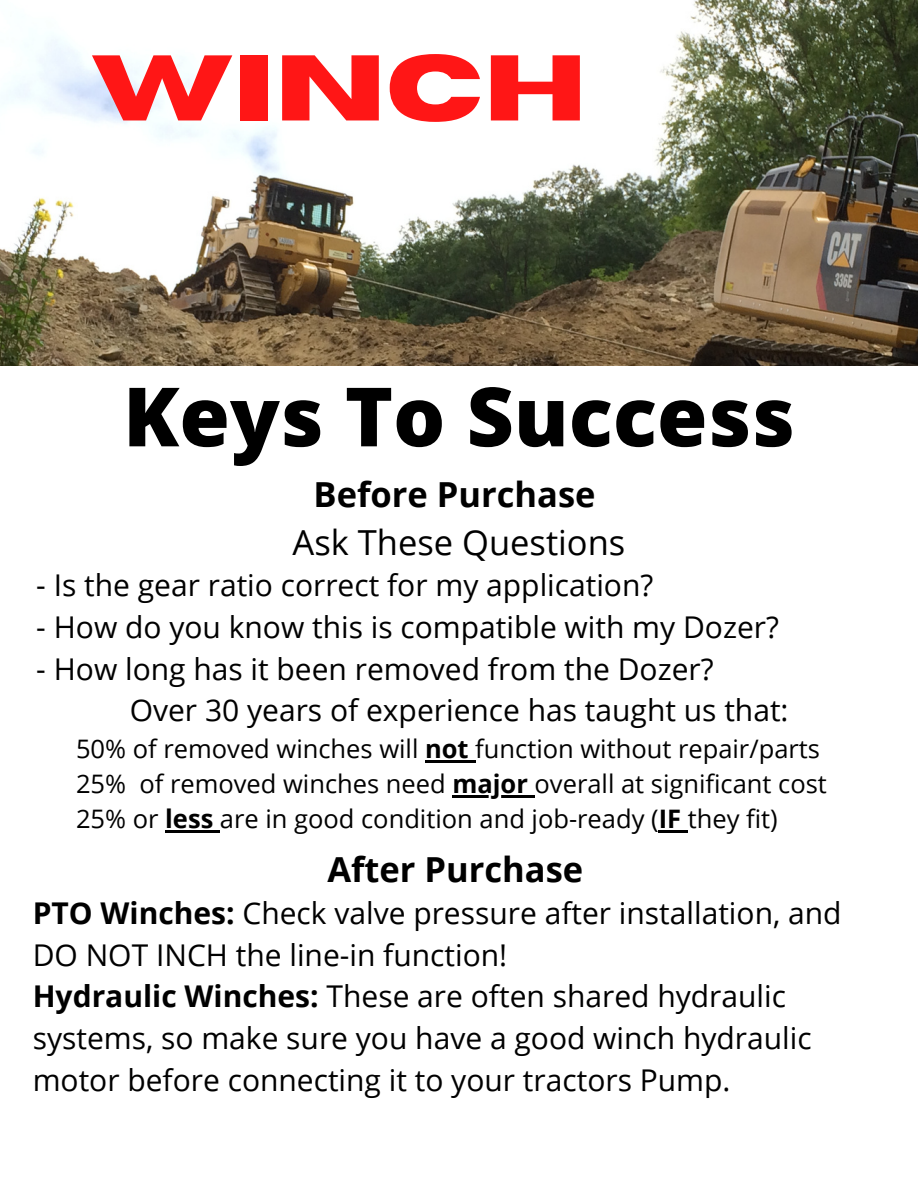
<style>
.page{position:relative;width:918px;height:1188px;background:#fff}
.page>*{position:absolute;margin:0;border:0;box-sizing:border-box;transform-origin:0 0}
.t1{font:700 93px "Horizon";color:#ff1616}
.t2{font:800 81.9px "Open Sans";color:#000}
.t3{font:700 34.5px "Open Sans";color:#000}
.t4{font:34.5px "Open Sans";color:#000}
.t5{font:30px/41.7px "Open Sans";color:#000}
.t6{font:25.5px "Open Sans";color:#000}
.s1{font-weight:700}
</style>
<div class="page">
<img style="left:0;top:0;width:918px;height:366px">
<hr style="left:425px;top:761px;width:50px;height:2px;background:#000">
<hr style="left:452px;top:795px;width:83px;height:3px;background:#000">
<hr style="left:165px;top:830px;width:55px;height:3px;background:#000">
<hr style="left:659px;top:830px;width:29px;height:3px;background:#000">
<p class="t1" style="left:91px;top:43px;width:497px">WINCH</p>
<p class="t2" style="left:123px;top:359px;width:673px">Keys To Success</p>
<p class="t3" style="left:314px;top:471px;width:283px">Before Purchase</p>
<p class="t4" style="left:293px;top:518px;width:334px">Ask These Questions</p>
<p class="t5" style="left:36px;top:564px;width:619px">- Is the gear ratio correct for my application?</p>
<p class="t5" style="left:36px;top:605px;width:744px">- How do you know this is compatible with my Dozer?</p>
<p class="t5" style="left:36px;top:647px;width:679px">- How long has it been removed from the Dozer?</p>
<p class="t5" style="left:130px;top:689px;width:660px">Over 30 years of experience has taught us that:</p>
<p class="t6" style="left:76px;top:731px;width:746px">50% of removed winches will <span class="s1">not</span> function without repair/parts</p>
<p class="t6" style="left:76px;top:766px;width:752px">25% of removed winches need <span class="s1">major</span> overall at significant cost</p>
<p class="t6" style="left:76px;top:801px;width:703px">25% or <span class="s1">less</span> are in good condition and job-ready (<span class="s1">IF</span> they fit)</p>
<p class="t3" style="left:327px;top:846px;width:257px">After Purchase</p>
<p class="t5" style="left:33px;top:892px;width:810px"><span class="s1">PTO Winches:</span> Check valve pressure after installation, and<br>DO NOT INCH the line-in function!</p>
<p class="t5" style="left:33px;top:975px;width:781px"><span class="s1">Hydraulic Winches:</span> These are often shared hydraulic systems, so make sure you have a good winch hydraulic motor before connecting it to your tractors Pump.</p>
</div>
